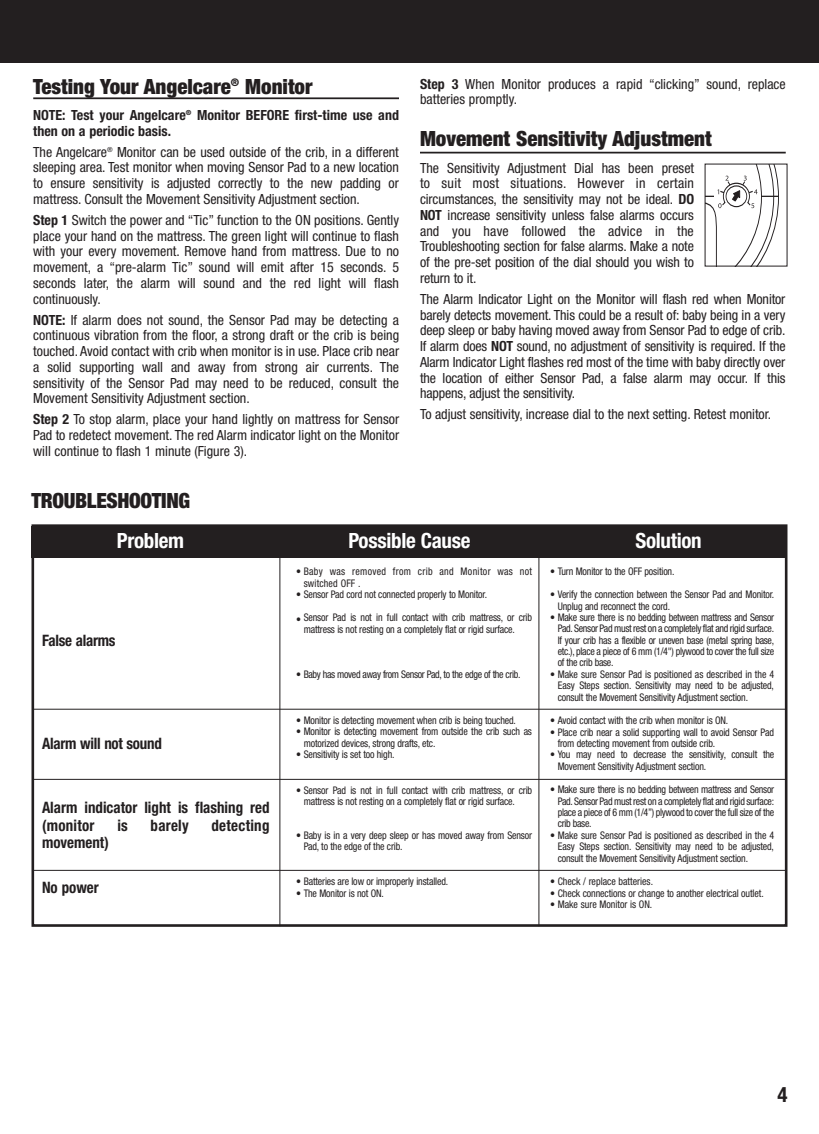
<style>
.page{position:relative;width:819px;height:1134px;background:#fff}
.page>*{position:absolute;margin:0;border:0;box-sizing:border-box;transform-origin:0 0}
.t1{font:900 condensed 21px "Helvetica Neue";color:#231f20}
.t2{font:700 condensed 21px "Helvetica Neue";letter-spacing:-.015em;color:#fff}
.t3{font:700 condensed 21px "Helvetica Neue";color:#231f20}
.t4{font:700 condensed 15.75px/17.5px "Helvetica Neue";color:#231f20;scale:.95 1}
.t5{font:700 condensed 15.75px "Helvetica Neue";letter-spacing:.02em;color:#231f20;scale:.95 1}
.t6{font:condensed 14px/15.8px "Helvetica Neue";color:#231f20;text-align:justify}
.t7{font:700 condensed 14px/15.8px "Helvetica Neue";color:#231f20}
.t8{font:condensed 10.5px/11.4px "Helvetica Neue";letter-spacing:-.015em;color:#231f20;scale:.95 1}
.t9{font:condensed 10.5px/11.4px "Helvetica Neue";letter-spacing:.035em;color:#231f20;scale:.95 1}
.t10{font:condensed 10.5px "Helvetica Neue";letter-spacing:-.035em;color:#231f20;scale:.95 1}
.s1{font-weight:700}
</style>
<div class="page">
<div style="left:0;top:0;width:819px;height:63px;background:#231f20"></div>
<div style="left:32px;top:526px;width:756px;height:32px;background:#231f20"></div>
<div style="left:32px;top:524px;width:756px;height:403px;border:3px solid #231f20"></div>
<hr style="left:279px;top:547px;width:1px;height:379px;background:#231f20">
<hr style="left:538px;top:544px;width:1px;height:382px;background:#231f20">
<hr style="left:32px;top:709px;width:755px;height:1px;background:#231f20">
<hr style="left:32px;top:779px;width:754px;height:1px;background:#231f20">
<hr style="left:32px;top:870px;width:754px;height:1px;background:#231f20">
<hr style="left:33px;top:97px;width:366px;height:2px;background:#231f20">
<hr style="left:420px;top:152px;width:366px;height:1px;background:#231f20">
<svg style="left:707px;top:166px;width:72px;height:99px"></svg>
<h1 class="t1" style="left:33px;top:79px;width:281px">Testing Your Angelcare<sup>®</sup> Monitor</h1>
<p class="t7" style="left:33px;top:108px;width:367px">NOTE: Test your Angelcare<sup>®</sup> Monitor BEFORE first-time use and then on a periodic basis.</p>
<p class="t6" style="left:33px;top:145px;width:367px">The Angelcare<sup>®</sup> Monitor can be used outside of the crib, in a different sleeping area. Test monitor when moving Sensor Pad to a new location to ensure sensitivity is adjusted correctly to the new padding or mattress. Consult the Movement Sensitivity Adjustment section.</p>
<p class="t6" style="left:33px;top:213px;width:367px"><span class="s1">Step 1</span> Switch the power and “Tic” function to the ON positions. Gently place your hand on the mattress. The green light will continue to flash with your every movement. Remove hand from mattress. Due to no movement, a “pre-alarm Tic” sound will emit after 15 seconds. 5 seconds later, the alarm will sound and the red light will flash continuously.</p>
<p class="t6" style="left:33px;top:313px;width:367px"><span class="s1">NOTE:</span> If alarm does not sound, the Sensor Pad may be detecting a continuous vibration from the floor, a strong draft or the crib is being touched. Avoid contact with crib when monitor is in use. Place crib near a solid supporting wall and away from strong air currents. The sensitivity of the Sensor Pad may need to be reduced, consult the Movement Sensitivity Adjustment section.</p>
<p class="t6" style="left:33px;top:413px;width:367px"><span class="s1">Step 2</span> To stop alarm, place your hand lightly on mattress for Sensor Pad to redetect movement. The red Alarm indicator light on the Monitor will continue to flash 1 minute (Figure 3).</p>
<h1 class="t1" style="left:32px;top:493px;width:160px">TROUBLESHOOTING</h1>
<p class="t6" style="left:420px;top:77px;width:367px"><span class="s1">Step 3</span> When Monitor produces a rapid “clicking” sound, replace batteries promptly.</p>
<h1 class="t1" style="left:420px;top:132px;width:293px">Movement Sensitivity Adjustment</h1>
<p class="t6" style="left:420px;top:161px;width:276px">The Sensitivity Adjustment Dial has been preset to suit most situations. However in certain circumstances, the sensitivity may not be ideal. <span class="s1">DO NOT</span> increase sensitivity unless false alarms occurs and you have followed the advice in the Troubleshooting section for false alarms. Make a note of the pre-set position of the dial should you wish to return to it.</p>
<p class="t6" style="left:420px;top:292px;width:367px">The Alarm Indicator Light on the Monitor will flash red when Monitor barely detects movement. This could be a result of: baby being in a very deep sleep or baby having moved away from Sensor Pad to edge of crib.<br>If alarm does <span class="s1">NOT</span> sound, no adjustment of sensitivity is required. If the Alarm Indicator Light flashes red most of the time with baby directly over the location of either Sensor Pad, a false alarm may occur. If this happens, adjust the sensitivity.</p>
<p class="t6" style="left:420px;top:408px;width:353px">To adjust sensitivity, increase dial to the next setting. Retest monitor.</p>
<h1 class="t2" style="left:117px;top:533px;width:69px">Problem</h1>
<h1 class="t2" style="left:348px;top:533px;width:124px">Possible Cause</h1>
<h1 class="t2" style="left:635px;top:533px;width:68px">Solution</h1>
<p class="t4" style="left:42px;top:633px;width:79px">False alarms</p>
<p class="t4" style="left:42px;top:736px;width:128px">Alarm will not sound</p>
<p class="t4" style="left:42px;top:800px;width:241px">Alarm indicator light is flashing red (monitor</p>
<p class="t4" style="left:117px;top:818px;width:13px">is</p>
<p class="t4" style="left:151px;top:818px;width:42px">barely</p>
<p class="t5" style="left:212px;top:819px;width:62px">detecting</p>
<p class="t4" style="left:42px;top:835px;width:72px">movement)</p>
<p class="t4" style="left:42px;top:880px;width:61px">No power</p>
<p class="t9" style="left:304px;top:567px;width:242px;text-indent:-8px">• Baby was removed from crib and Monitor was not switched OFF .</p>
<p class="t8" style="left:296px;top:590px;width:203px">• Sensor Pad cord not connected properly to Monitor.</p>
<p class="t8" style="left:304px;top:613px;width:242px;text-indent:-8px">• Sensor Pad is not in full contact with crib mattress, or crib mattress is not resting on a completely flat or rigid surface.</p>
<p class="t10" style="left:296px;top:671px;width:238px">• Baby has moved away from Sensor Pad, to the edge of the crib.</p>
<p class="t8" style="left:296px;top:716px;width:233px">• Monitor is detecting movement when crib is being touched.</p>
<p class="t8" style="left:304px;top:727px;width:242px;text-indent:-8px">• Monitor is detecting movement from outside the crib such as motorized devices, strong drafts, etc.</p>
<p class="t8" style="left:296px;top:750px;width:105px">• Sensitivity is set too high.</p>
<p class="t8" style="left:304px;top:785px;width:242px;text-indent:-8px">• Sensor Pad is not in full contact with crib mattress, or crib mattress is not resting on a completely flat or rigid surface.</p>
<p class="t8" style="left:304px;top:830px;width:242px;text-indent:-8px">• Baby is in a very deep sleep or has moved away from Sensor<br>Pad, to the edge of the crib.</p>
<p class="t8" style="left:296px;top:877px;width:162px">• Batteries are low or improperly installed.</p>
<p class="t8" style="left:296px;top:889px;width:94px">• The Monitor is not ON.</p>
<p class="t8" style="left:550px;top:567px;width:132px">• Turn Monitor to the OFF position.</p>
<p class="t8" style="left:558px;top:590px;width:229px;text-indent:-8px">• Verify the connection between the Sensor Pad and Monitor.<br>Unplug and reconnect the cord.</p>
<p class="t8" style="left:558px;top:612px;width:229px;text-align:justify;text-indent:-8px">• Make sure there is no bedding between mattress and Sensor Pad.Sensor Pad must rest on a completely flat and rigid surface.<br>If your crib has a flexible or uneven base (metal spring base, etc.), place a piece of 6 mm (1/4") plywood to cover the full size of the crib base.</p>
<p class="t8" style="left:558px;top:669px;width:229px;text-align:justify;text-indent:-8px">• Make sure Sensor Pad is positioned as described in the 4<br>Easy Steps section. Sensitivity may need to be adjusted, consult the Movement Sensitivity Adjustment section.</p>
<p class="t8" style="left:550px;top:716px;width:189px">• Avoid contact with the crib when monitor is ON.</p>
<p class="t8" style="left:558px;top:727px;width:229px;text-indent:-8px">• Place crib near a solid supporting wall to avoid Sensor Pad from detecting movement from outside crib.</p>
<p class="t8" style="left:558px;top:750px;width:230px;text-indent:-8px">• You may need to decrease the sensitivity, consult the<br>Movement Sensitivity Adjustment section.</p>
<p class="t8" style="left:558px;top:785px;width:229px;text-align:justify;text-indent:-8px">• Make sure there is no bedding between mattress and Sensor Pad.Sensor Pad must rest on a completely flat and rigid surface: place a piece of 6 mm (1/4”) plywood to cover the full size of the crib base.</p>
<p class="t8" style="left:558px;top:830px;width:229px;text-align:justify;text-indent:-8px">• Make sure Sensor Pad is positioned as described in the 4<br>Easy Steps section. Sensitivity may need to be adjusted, consult the Movement Sensitivity Adjustment section.</p>
<p class="t8" style="left:550px;top:877px;width:110px">• Check / replace batteries.</p>
<p class="t8" style="left:550px;top:888px;width:226px">• Check connections or change to another electrical outlet.</p>
<p class="t8" style="left:550px;top:899px;width:109px">• Make sure Monitor is ON.</p>
<h1 class="t3" style="left:777px;top:1087px;width:12px">4</h1>
</div>
